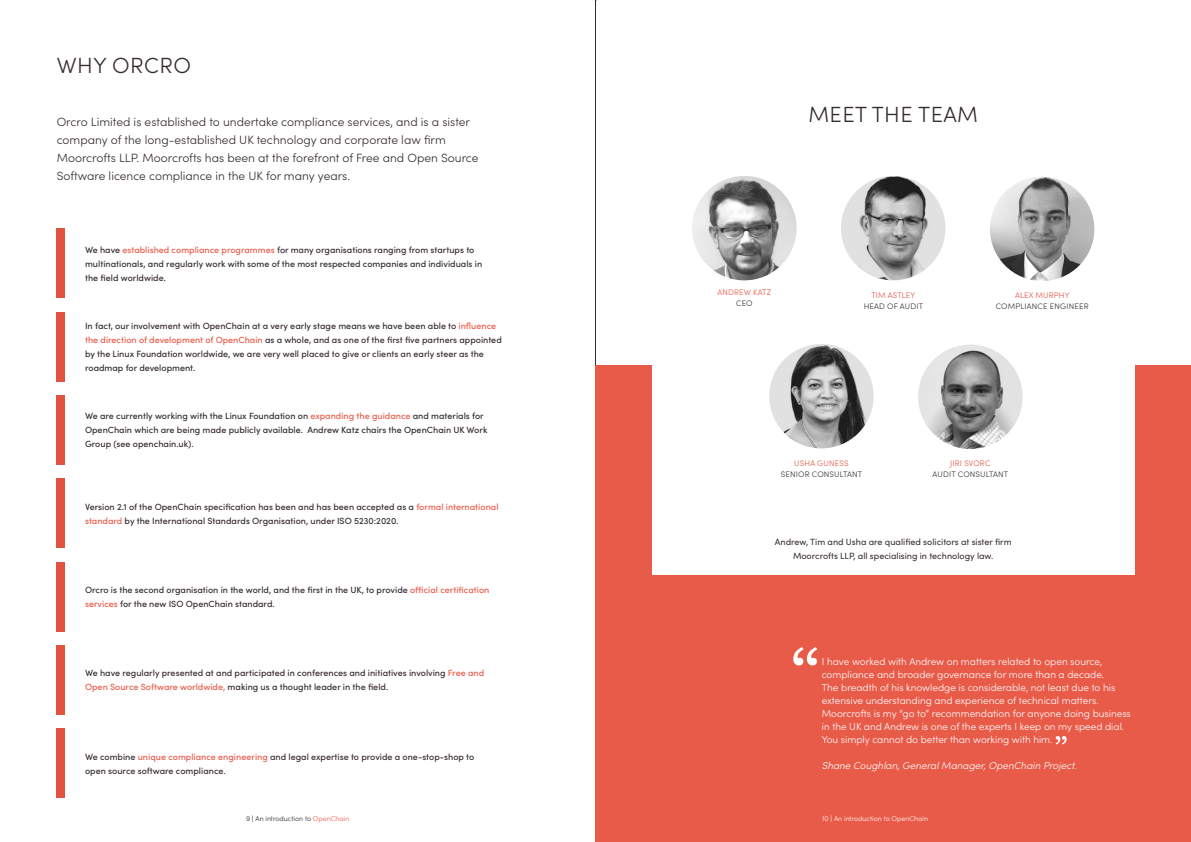
<style>
.page{position:relative;width:1191px;height:842px;background:#fff}
.page>*{position:absolute;margin:0;border:0;box-sizing:border-box;transform-origin:0 0}
.t1{font:300 22px "Sofia Pro";letter-spacing:.02em;color:#352c33}
.t2{font:300 12px/18px "Sofia Pro";color:#352c33}
.t3{font:300 10px/13px "Sofia Pro";color:#fff}
.t4{font:italic 300 10px "Sofia Pro";color:#fff}
.t5{font:500 9px/14px "Sofia Pro";color:#352c33}
.t6{font:9px/14px "Sofia Pro";color:#352c33;text-align:center}
.t7{font:300 8px "Sofia Pro";letter-spacing:.02em;color:#352c33}
.t8{font:300 8px "Sofia Pro";letter-spacing:.02em;color:#e35240}
.t9{font:300 7px "Sofia Pro";color:#fff}
.t10{font:300 7px "Sofia Pro";color:#2c262f}
.s1{color:#e95b49}
.s2{font-weight:400}
</style>
<div class="page">
<svg style="left:595px;top:0;width:1px;height:365px"></svg>
<div style="left:57px;top:228px;width:8px;height:70px;background:#e35240"></div>
<div style="left:57px;top:312px;width:8px;height:69px;background:#e35240"></div>
<div style="left:57px;top:395px;width:8px;height:70px;background:#e35240"></div>
<div style="left:57px;top:478px;width:8px;height:70px;background:#e35240"></div>
<div style="left:57px;top:562px;width:8px;height:70px;background:#e35240"></div>
<div style="left:57px;top:645px;width:8px;height:70px;background:#e35240"></div>
<div style="left:595px;top:365px;width:596px;height:477px;background:#e95b49"></div>
<div style="left:652px;top:106px;width:482px;height:469px;background:#fff"></div>
<img style="left:692px;top:176px;width:104px;height:104px;border-radius:52px">
<img style="left:769px;top:344px;width:104px;height:104px;border-radius:52px">
<img style="left:841px;top:176px;width:104px;height:104px;border-radius:52px">
<img style="left:918px;top:345px;width:104px;height:104px;border-radius:52px">
<svg style="left:793px;top:647px;width:24px;height:18px"></svg>
<svg style="left:1055px;top:736px;width:11px;height:8px"></svg>
<div style="left:57px;top:728px;width:8px;height:70px;background:#e35240"></div>
<img style="left:990px;top:177px;width:104px;height:104px;border-radius:52px">
<p class="t1" style="left:57px;top:49px;width:136px">WHY ORCRO</p>
<p class="t2" style="left:57px;top:112px;width:423px">Orcro Limited is established to undertake compliance services, and is a sister company of the long-established UK technology and corporate law firm Moorcrofts LLP. Moorcrofts has been at the forefront of Free and Open Source Software licence compliance in the UK for many years.</p>
<p class="t5" style="left:85px;top:242px;width:399px">We have <span class="s1">established compliance programmes</span> for many organisations ranging from startups to multinationals, and regularly work with some of the most respected companies and individuals in the field worldwide.</p>
<p class="t5" style="left:85px;top:318px;width:418px">In fact, our involvement with OpenChain at a very early stage means we have been able to <span class="s1">influence the direction of development of OpenChain</span> as a whole, and as one of the first five partners appointed by the Linux Foundation worldwide, we are very well placed to give or clients an early steer as the roadmap for development.</p>
<p class="t5" style="left:85px;top:408px;width:404px">We are currently working with the Linux Foundation on <span class="s1">expanding the guidance</span> and materials for<br>OpenChain which are being made publicly available. Andrew Katz chairs the OpenChain UK Work<br>Group (see openchain.uk).</p>
<p class="t5" style="left:85px;top:499px;width:415px">Version 2.1 of the OpenChain specification has been and has been accepted as a <span class="s1">formal international standard</span> by the International Standards Organisation, under ISO 5230:2020.</p>
<p class="t5" style="left:85px;top:582px;width:406px">Orcro is the second organisation in the world, and the first in the UK, to provide <span class="s1">official certification services</span> for the new ISO OpenChain standard.</p>
<p class="t5" style="left:85px;top:666px;width:400px">We have regularly presented at and participated in conferences and initiatives involving <span class="s1">Free and<br>Open Source Software worldwide,</span> making us a thought leader in the field.</p>
<p class="t5" style="left:85px;top:749px;width:391px">We combine <span class="s1">unique compliance engineering</span> and legal expertise to provide a one-stop-shop to open source software compliance.</p>
<p class="t10" style="left:246px;top:813px;width:105px">9 <span class="s2">|</span> An introduction to <span class="s1">OpenChain</span></p>
<p class="t1" style="left:808px;top:98px;width:171px">MEET THE TEAM</p>
<p class="t8" style="left:717px;top:286px;width:55px">ANDREW KATZ</p>
<p class="t7" style="left:736px;top:297px;width:18px">CEO</p>
<p class="t8" style="left:871px;top:289px;width:46px">TIM ASTLEY</p>
<p class="t7" style="left:863px;top:300px;width:61px">HEAD OF AUDIT</p>
<p class="t8" style="left:1015px;top:289px;width:56px">ALEX MURPHY</p>
<p class="t7" style="left:995px;top:300px;width:94px">COMPLIANCE ENGINEER</p>
<p class="t8" style="left:794px;top:457px;width:56px">USHA GUNESS</p>
<p class="t7" style="left:781px;top:468px;width:83px">SENIOR CONSULTANT</p>
<p class="t8" style="left:950px;top:457px;width:42px">JIRI SVORC</p>
<p class="t7" style="left:932px;top:468px;width:77px">AUDIT CONSULTANT</p>
<p class="t6" style="left:775px;top:534px;width:238px">Andrew, Tim and Usha are qualified solicitors at sister firm<br>Moorcrofts LLP, all specialising in technology law.</p>
<p class="t3" style="left:821px;top:655px;width:295px">I have worked with Andrew on matters related to open source, compliance and broader governance for more than a decade.<br>The breadth of his knowledge is considerable, not least due to his extensive understanding and experience of technical matters.</p>
<p class="t3" style="left:821px;top:707px;width:311px">Moorcrofts is my “go to” recommendation for anyone doing business in the UK and Andrew is one of the experts I keep on my speed dial.<br>You simply cannot do better than working with him.</p>
<p class="t4" style="left:821px;top:759px;width:256px">Shane Coughlan, General Manager, OpenChain Project.</p>
<p class="t9" style="left:822px;top:813px;width:107px">10 <span class="s2">|</span> An introduction to OpenChain</p>
</div>
